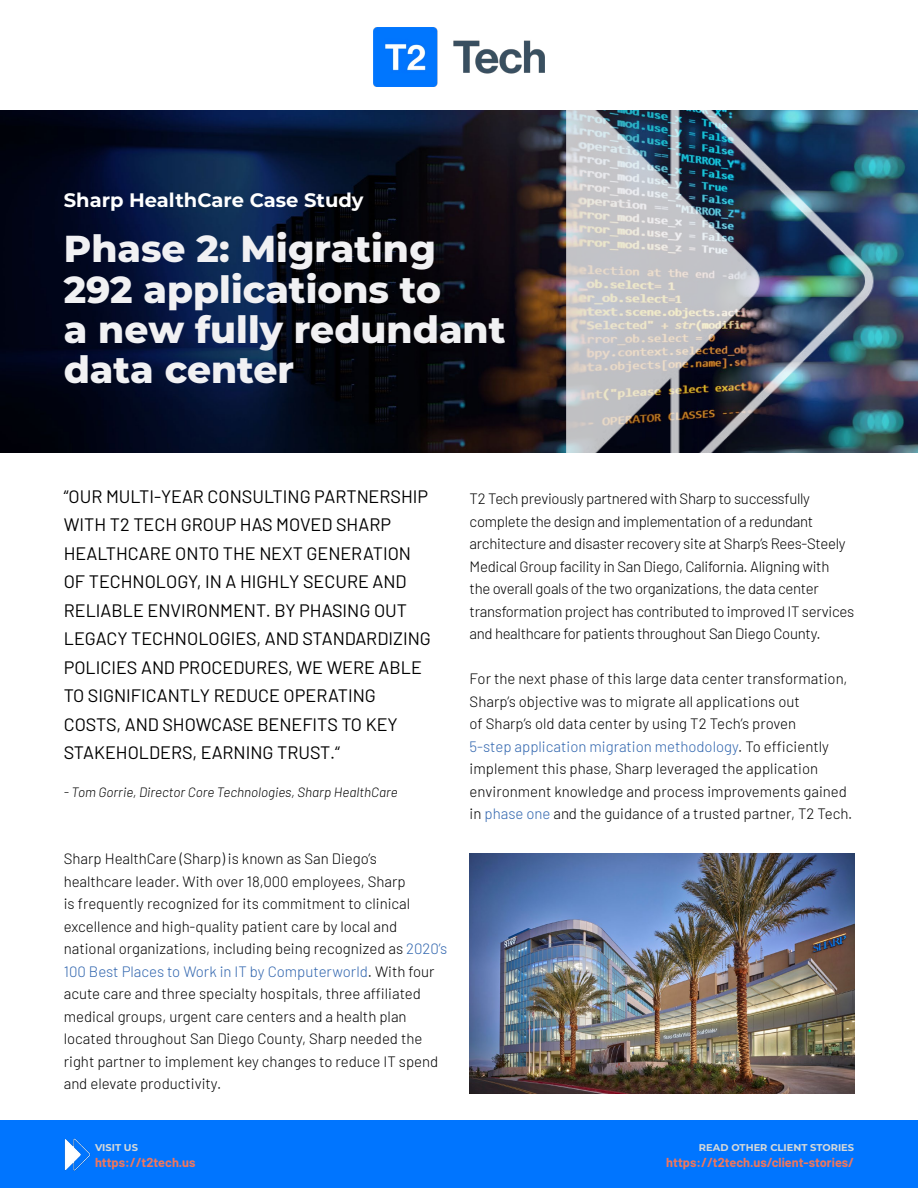
<style>
.page{position:relative;width:918px;height:1188px;background:#fff}
.page>*{position:absolute;margin:0;border:0;box-sizing:border-box;transform-origin:0 0}
.t1{font:800 37.5px/40.5px "Montserrat";color:#f1f1f3}
.t2{font:700 19.5px "Montserrat";color:#fff}
.t3{font:18px/28.5px "Barlow";color:#000}
.t4{font:300 15px/22.5px "Barlow";color:#000}
.t5{font:300 15px/22.5px "Barlow";letter-spacing:-.02em;color:#000}
.t6{font:italic 300 13.5px "Barlow";color:#000}
.t7{font:700 12.75px "Barlow";color:#ef775d}
.t8{font:700 9.9px "Montserrat";color:#d6d9d9}
.s1{color:#3065ae}
</style>
<div class="page">
<div style="left:0;top:1120px;width:918px;height:68px;background:#0075ff"></div>
<img style="left:374px;top:27px;width:170px;height:60px">
<img style="left:0;top:111px;width:918px;height:341px">
<img style="left:544px;top:53px;width:340px;height:400px">
<img style="left:64px;top:1138px;width:27px;height:33px">
<img style="left:470px;top:853px;width:384px;height:241px">
<h2 class="t2" style="left:64px;top:186px;width:301px">Sharp HealthCare Case Study</h2>
<h1 class="t1" style="left:64px;top:226px;width:443px">Phase 2: Migrating<br>292 applications to<br>a new fully redundant data center</h1>
<p class="t3" style="left:64px;top:481px;width:369px">“OUR MULTI-YEAR CONSULTING PARTNERSHIP WITH T2 TECH GROUP HAS MOVED SHARP HEALTHCARE ONTO THE NEXT GENERATION OF TECHNOLOGY, IN A HIGHLY SECURE AND RELIABLE ENVIRONMENT. BY PHASING OUT LEGACY TECHNOLOGIES, AND STANDARDIZING POLICIES AND PROCEDURES, WE WERE ABLE TO SIGNIFICANTLY REDUCE OPERATING COSTS, AND SHOWCASE BENEFITS TO KEY STAKEHOLDERS, EARNING TRUST.“</p>
<p class="t6" style="left:64px;top:782px;width:335px">- Tom Gorrie, Director Core Technologies, Sharp HealthCare</p>
<p class="t4" style="left:64px;top:846px;width:385px">Sharp HealthCare (Sharp) is known as San Diego’s healthcare leader. With over 18,000 employees, Sharp<br>is frequently recognized for its commitment to clinical excellence and high-quality patient care by local and national organizations, including being recognized as <span class="s1">2020’s 100 Best Places to Work in IT by Computerworld</span>. With four acute care and three specialty hospitals, three affiliated medical groups, urgent care centers and a health plan located throughout San Diego County, Sharp needed the right partner to implement key changes to reduce IT spend and elevate productivity.</p>
<p class="t8" style="left:95px;top:1141px;width:44px">VISIT US</p>
<p class="t7" style="left:95px;top:1153px;width:102px">https://t2tech.us</p>
<p class="t5" style="left:470px;top:486px;width:386px">T2 Tech previously partnered with Sharp to successfully complete the design and implementation of a redundant architecture and disaster recovery site at Sharp’s Rees-Steely Medical Group facility in San Diego, California. Aligning with<br>the overall goals of the two organizations, the data center transformation project has contributed to improved IT services and healthcare for patients throughout San Diego County.</p>
<p class="t4" style="left:470px;top:666px;width:384px">For the next phase of this large data center transformation, Sharp’s objective was to migrate all applications out<br>of Sharp’s old data center by using T2 Tech’s proven<br><span class="s1">5-step application migration methodology</span>. To efficiently implement this phase, Sharp leveraged the application environment knowledge and process improvements gained in <span class="s1">phase one</span> and the guidance of a trusted partner, T2 Tech.</p>
<p class="t8" style="left:699px;top:1141px;width:157px">READ OTHER CLIENT STORIES</p>
<p class="t7" style="left:666px;top:1153px;width:189px">https://t2tech.us/client-stories/</p>
</div>
